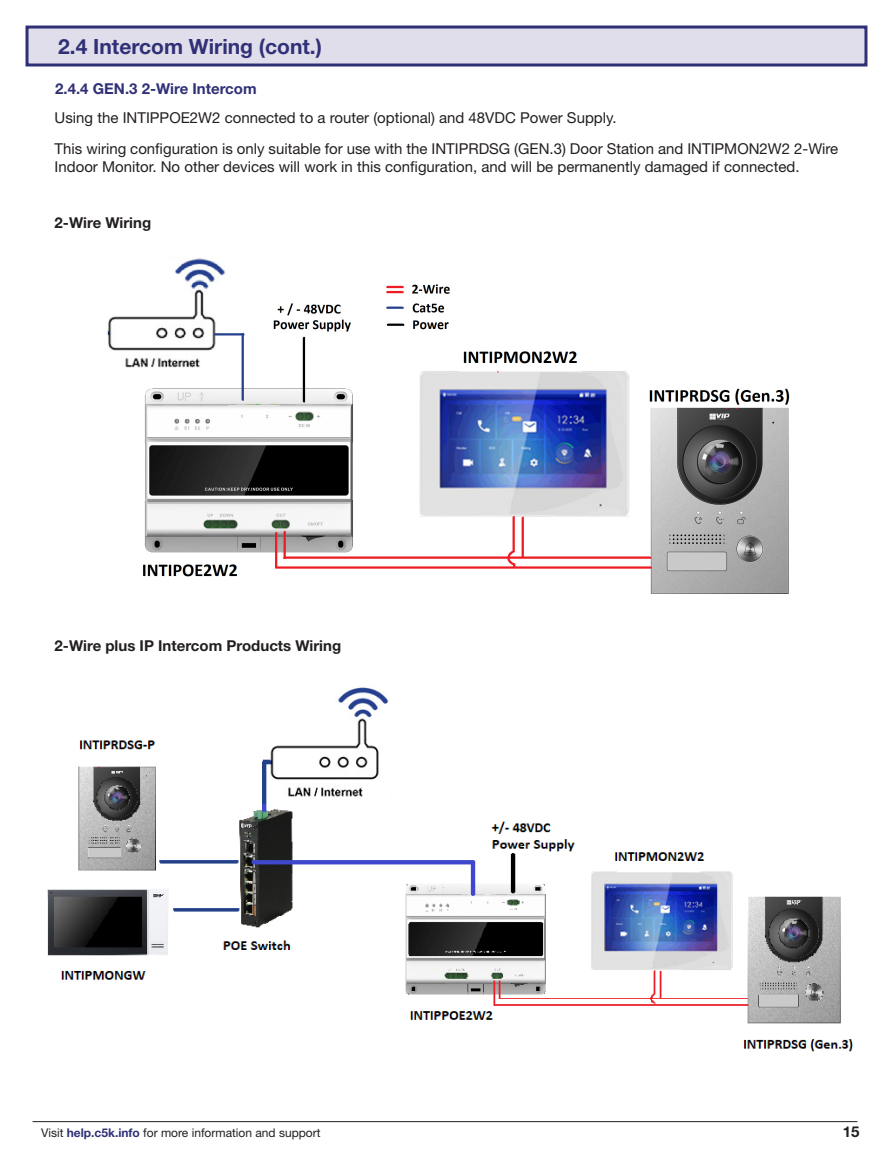
<style>
.page{position:relative;width:893px;height:1170px;background:#fff}
.page>*{position:absolute;margin:0;border:0;box-sizing:border-box;transform-origin:0 0}
.t1{font:700 21px "Helvetica Neue LT Std";color:#303077}
.t2{font:15px/30.8px "Helvetica Neue LT Std";color:#231f20}
.t3{font:700 15px "Helvetica Neue LT Std";color:#231f20}
.t4{font:700 15px "Helvetica Neue LT Std";color:#303077}
.t5{font:12px "Helvetica Neue LT Std";color:#231f20}
.s1{font-weight:700;color:#303077}
</style>
<div class="page">
<hr style="left:33px;top:1121px;width:824px;height:1px;background:#231f20">
<div style="left:27px;top:27px;width:839px;height:38px;background:#e0deea"></div>
<div style="left:26px;top:26px;width:841px;height:40px;border:3px solid #303077"></div>
<img style="left:107px;top:258px;width:683px;height:336px">
<img style="left:47px;top:687px;width:806px;height:365px">
<h1 class="t1" style="left:58px;top:33px;width:265px">2.4 Intercom Wiring (cont.)</h1>
<p class="t4" style="left:55px;top:79px;width:203px">2.4.4 GEN.3 2-Wire Intercom</p>
<p class="t2" style="left:55px;top:102px;width:785px">Using the INTIPPOE2W2 connected to a router (optional) and 48VDC Power Supply.<br>This wiring configuration is only suitable for use with the INTIPRDSG (GEN.3) Door Station and INTIPMON2W2 2-Wire</p>
<p class="t2" style="left:55px;top:151px;width:746px">Indoor Monitor. No other devices will work in this configuration, and will be permanently damaged if connected.</p>
<p class="t3" style="left:55px;top:213px;width:98px">2-Wire Wiring</p>
<p class="t3" style="left:55px;top:636px;width:288px">2-Wire plus IP Intercom Products Wiring</p>
<p class="t5" style="left:41px;top:1125px;width:281px">Visit <span class="s1">help.c5k.info</span> for more information and support</p>
<p class="t3" style="left:843px;top:1122px;width:18px">15</p>
</div>
